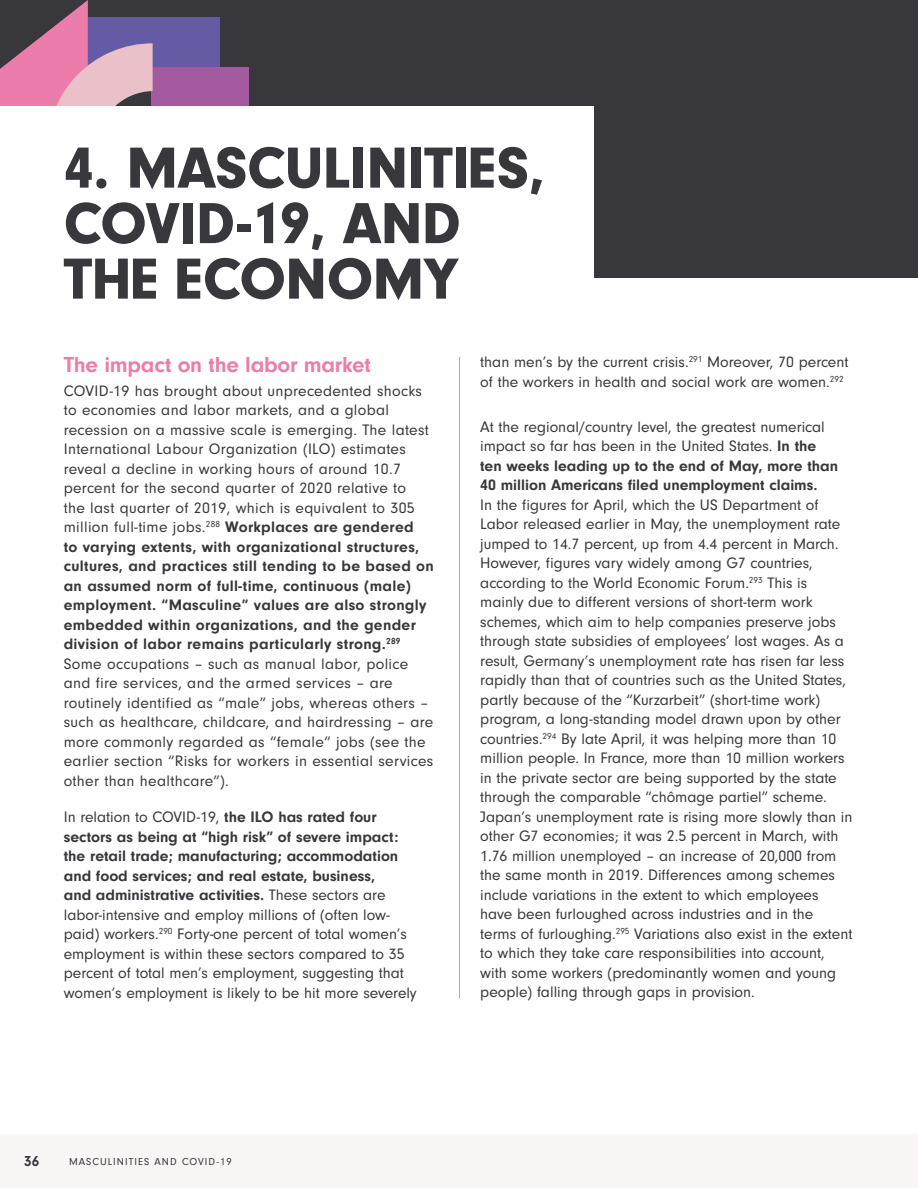
<style>
.page{position:relative;width:918px;height:1188px;background:#fff}
.page>*{position:absolute;margin:0;border:0;box-sizing:border-box;transform-origin:0 0}
.t1{font:900 60px/55.5px "Neuzeit Gro";letter-spacing:-.01em;color:#37373c}
.t2{font:700 22.5px "Neuzeit Gro";letter-spacing:-.01em;color:#ec7dab}
.t3{font:15.75px/19.5px "Neuzeit Gro";color:#37373c}
.t4{font:15.75px/19.5px "Neuzeit Gro";letter-spacing:.02em;color:#37373c}
.t5{font:700 15.75px/19.5px "Neuzeit Gro";color:#37373c}
.t6{font:700 15px "Neuzeit Gro";color:#37373c}
.t7{font:10.5px "Neuzeit Gro";letter-spacing:.1em;color:#37373c}
.s1{font-weight:700}
.s2{font-weight:400}
</style>
<div class="page">
<div style="left:0;top:1135px;width:918px;height:53px;background:#f9f6f5"></div>
<div style="left:0;top:0;width:918px;height:278px;background:#37373c"></div>
<div style="left:151px;top:67px;width:98px;height:82px;background:#a45a9f"></div>
<div style="left:88px;top:17px;width:131px;height:50px;background:#655aa4"></div>
<svg style="left:0;top:0;width:153px;height:107px"></svg>
<div style="left:0;top:107px;width:594px;height:214px;background:#fff"></div>
<hr style="left:459px;top:357px;width:1px;height:642px;background:#37373c">
<h1 class="t1" style="left:64px;top:140px;width:483px">4. MASCULINITIES,<br>COVID-19, AND<br>THE ECONOMY</h1>
<h2 class="t2" style="left:64px;top:352px;width:309px">The impact on the labor market</h2>
<p class="t4" style="left:64px;top:381px;width:372px">COVID-19 has brought about unprecedented shocks to economies and labor markets, and a global recession on a massive scale is emerging. The latest International Labour Organization (ILO) estimates reveal a decline in working hours of around 10.7 percent for the second quarter of 2020 relative to<br>the last quarter of 2019, which is equivalent to 305 million full-time jobs.<sup>288</sup> <span class="s1">Workplaces are gendered<br>to varying extents, with organizational structures, cultures, and practices still tending to be based on an assumed norm of full-time, continuous (male) employment. “Masculine” values are also strongly embedded within organizations, and the gender division of labor remains particularly strong.</span><sup>289<br></sup>Some occupations – such as manual labor, police and fire services, and the armed services – are routinely identified as “male” jobs, whereas others – such as healthcare, childcare, and hairdressing – are more commonly regarded as “female” jobs (see the earlier section “Risks for workers in essential services other than healthcare”).</p>
<p class="t3" style="left:64px;top:808px;width:355px">In relation to COVID-19, <span class="s1">the ILO has rated four sectors as being at “high risk” of severe impact: the retail trade; manufacturing; accommodation and food services; and real estate, business,<br>and administrative activities.</span> These sectors are labor-intensive and employ millions of (often low&shy;paid) workers.<sup>290</sup> Forty-one percent of total women’s employment is within these sectors compared to 35 percent of total men’s employment, suggesting that women’s employment is likely to be hit more severely</p>
<p class="t3" style="left:480px;top:353px;width:370px">than men’s by the current crisis.<sup>291</sup> Moreover, 70 percent of the workers in health and social work are women.<sup>292</sup></p>
<p class="t5" style="left:480px;top:417px;width:359px"><span class="s2">At the regional/country level, the greatest numerical impact so far has been in the United States.</span> In the ten weeks leading up to the end of May, more than 40 million Americans filed unemployment claims.</p>
<p class="t3" style="left:480px;top:495px;width:374px">In the figures for April, which the US Department of Labor released earlier in May, the unemployment rate jumped to 14.7 percent, up from 4.4 percent in March.<br>However, figures vary widely among G7 countries, according to the World Economic Forum.<sup>293</sup> This is mainly due to different versions of short-term work schemes, which aim to help companies preserve jobs through state subsidies of employees’ lost wages. As a result, Germany’s unemployment rate has risen far less rapidly than that of countries such as the United States, partly because of the “Kurzarbeit” (short-time work) program, a long-standing model drawn upon by other countries.<sup>294</sup> By late April, it was helping more than 10 million people. In France, more than 10 million workers in the private sector are being supported by the state through the comparable “chômage partiel” scheme.<br>Japan’s unemployment rate is rising more slowly than in other G7 economies; it was 2.5 percent in March, with 1.76 million unemployed – an increase of 20,000 from the same month in 2019. Differences among schemes include variations in the extent to which employees have been furloughed across industries and in the terms of furloughing.<sup>295</sup> Variations also exist in the extent to which they take care responsibilities into account, with some workers (predominantly women and young people) falling through gaps in provision.</p>
<p class="t6" style="left:24px;top:1153px;width:17px">36</p>
<p class="t7" style="left:69px;top:1156px;width:164px">MASCULINITIES AND COVID-19</p>
</div>
